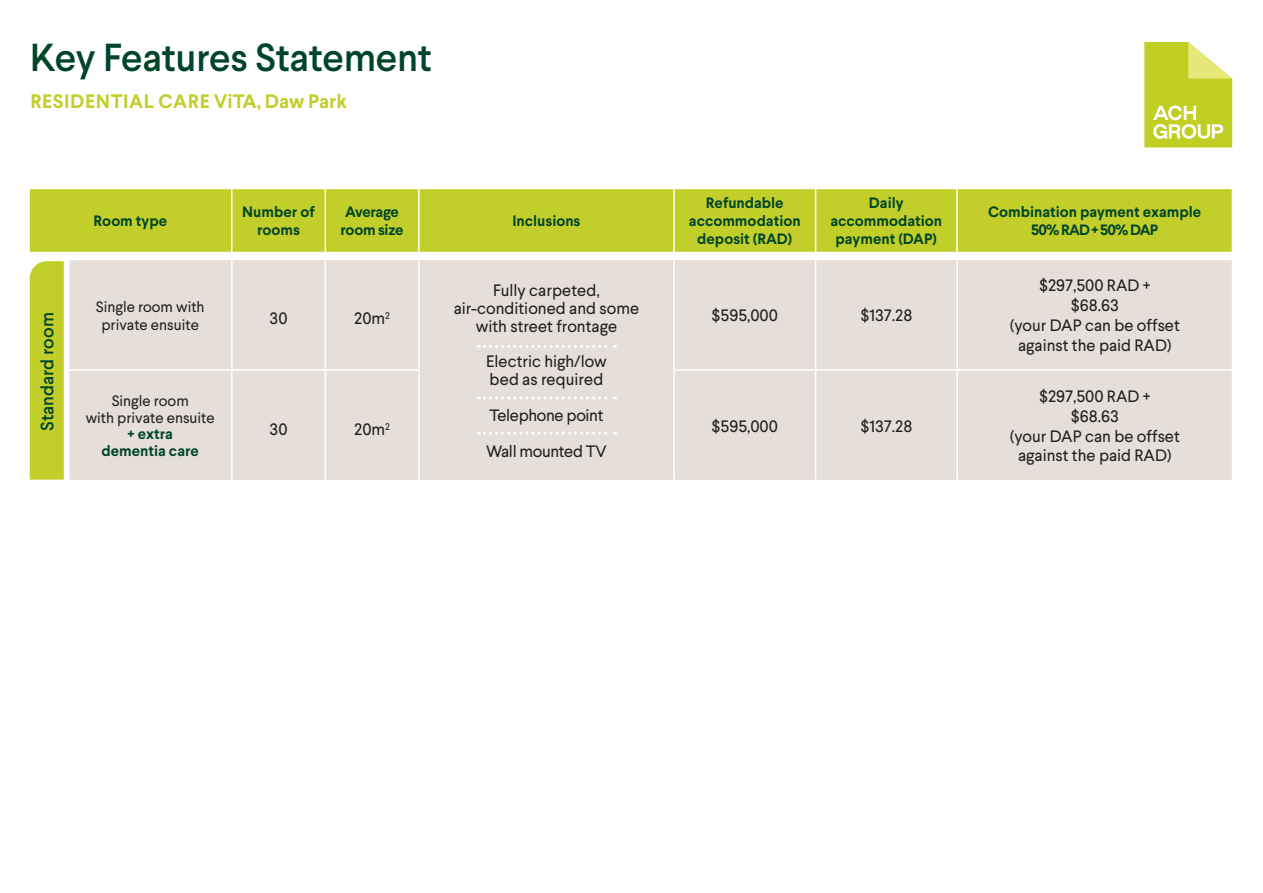
<style>
.page{position:relative;width:1263px;height:893px;background:#fff}
.page>*{position:absolute;margin:0;border:0;box-sizing:border-box;transform-origin:0 0}
.main_heading{font:500 39px "Larsseit";letter-spacing:-.01em;color:#004529}
.main_heading-2{font:700 19.5px "Larsseit";letter-spacing:.03em;color:#c2ce2a}
.t1{font:500 18px "Larsseit";color:#004529}
.t2{font:16.5px/18px "Larsseit";color:#231f20;text-align:center}
.t3{font:16.5px "Larsseit";letter-spacing:-.02em;color:#231f20}
.t4{font:700 15px/18px "Larsseit";color:#004529;text-align:center}
.t5{font:15px/16.5px "Larsseit";color:#231f20;text-align:center}
.t6{font:700 15px/18px "Larsseit";letter-spacing:-.02em;color:#004529;text-align:center}
.t7{font:700 15px "Larsseit";letter-spacing:-.05em;color:#004529}
.s1{font-weight:700;color:#004529}
</style>
<div class="page">
<div style="left:30px;top:189px;width:1202px;height:63px;background:#c2ce2a"></div>
<hr style="left:231px;top:189px;width:1px;height:63px;background:#fff">
<hr style="left:325px;top:189px;width:1px;height:63px;background:#fff">
<hr style="left:418px;top:189px;width:2px;height:63px;background:#fff">
<hr style="left:673px;top:189px;width:2px;height:63px;background:#fff">
<hr style="left:815px;top:189px;width:1px;height:63px;background:#fff">
<hr style="left:956px;top:189px;width:2px;height:63px;background:#fff">
<div style="left:69px;top:260px;width:1163px;height:220px;background:#e6ded9"></div>
<hr style="left:231px;top:260px;width:1px;height:109px;background:#fff">
<hr style="left:325px;top:260px;width:1px;height:109px;background:#fff">
<hr style="left:418px;top:260px;width:2px;height:109px;background:#fff">
<hr style="left:673px;top:260px;width:2px;height:109px;background:#fff">
<hr style="left:815px;top:260px;width:1px;height:109px;background:#fff">
<hr style="left:956px;top:260px;width:2px;height:109px;background:#fff">
<hr style="left:68px;top:369px;width:164px;height:2px;background:#fff">
<hr style="left:232px;top:369px;width:93px;height:2px;background:#fff">
<hr style="left:231px;top:371px;width:1px;height:109px;background:#fff">
<hr style="left:325px;top:369px;width:95px;height:2px;background:#fff">
<hr style="left:325px;top:371px;width:1px;height:109px;background:#fff">
<hr style="left:418px;top:371px;width:2px;height:109px;background:#fff">
<hr style="left:673px;top:369px;width:143px;height:2px;background:#fff">
<hr style="left:673px;top:371px;width:2px;height:109px;background:#fff">
<hr style="left:816px;top:369px;width:141px;height:2px;background:#fff">
<hr style="left:815px;top:371px;width:1px;height:109px;background:#fff">
<hr style="left:957px;top:369px;width:276px;height:2px;background:#fff">
<hr style="left:956px;top:371px;width:2px;height:109px;background:#fff">
<div style="left:30px;top:261px;width:34px;height:219px;background:#c2ce2a"></div>
<svg style="left:478px;top:345px;width:137px;height:3px"></svg>
<svg style="left:478px;top:396px;width:137px;height:3px"></svg>
<svg style="left:478px;top:432px;width:137px;height:3px"></svg>
<svg style="left:1144px;top:42px;width:88px;height:105px;background:#cfd851"></svg>
<p class="main_heading" style="left:30px;top:33px;width:404px">Key Features Statement</p>
<p class="main_heading-2" style="left:30px;top:88px;width:318px">RESIDENTIAL CARE ViTA, Daw Park</p>
<p class="t4" style="left:94px;top:212px;width:75px">Room type</p>
<p class="t4" style="left:242px;top:203px;width:74px">Number of rooms</p>
<p class="t6" style="left:340px;top:203px;width:65px">Average room size</p>
<p class="t4" style="left:512px;top:212px;width:70px">Inclusions</p>
<p class="t4" style="left:689px;top:194px;width:113px">Refundable accommodation deposit (RAD)</p>
<p class="t4" style="left:830px;top:194px;width:113px">Daily accommodation payment (DAP)</p>
<p class="t4" style="left:988px;top:203px;width:215px">Combination payment example</p>
<p class="t7" style="left:1031px;top:220px;width:129px">50% RAD + 50% DAP</p>
<p class="t1" style="left:36px;top:431px;width:120px;rotate:-90deg">Standard room</p>
<p class="t5" style="left:96px;top:297px;width:110px;line-height:18px">Single room with private ensuite</p>
<p class="t5" style="left:86px;top:393px;width:130px">Single room<br>with private ensuite <span class="s1">+ extra<br>dementia care</span></p>
<p class="t2" style="left:454px;top:281px;width:187px">Fully carpeted, air-conditioned and some with street frontage</p>
<p class="t2" style="left:486px;top:353px;width:122px;text-align:left">Electric high/low bed as required</p>
<p class="t3" style="left:489px;top:405px;width:116px">Telephone point</p>
<p class="t3" style="left:486px;top:441px;width:122px">Wall mounted TV</p>
<p class="t2" style="left:712px;top:306px;width:68px">$595,000</p>
<p class="t2" style="left:860px;top:306px;width:53px">$137.28</p>
<p class="t2" style="left:270px;top:310px;width:19px">30</p>
<p class="t2" style="left:354px;top:310px;width:37px">20m<sup>2</sup></p>
<p class="t2" style="left:270px;top:420px;width:19px">30</p>
<p class="t2" style="left:354px;top:420px;width:37px">20m<sup>2</sup></p>
<p class="t2" style="left:712px;top:417px;width:68px">$595,000</p>
<p class="t2" style="left:860px;top:417px;width:53px">$137.28</p>
<p class="t2" style="left:1039px;top:277px;width:113px">$297,500 RAD +</p>
<p class="t2" style="left:1071px;top:296px;width:50px">$68.63</p>
<p class="t2" style="left:1010px;top:315px;width:172px;line-height:19.8px">(your DAP can be offset against the paid RAD)</p>
<p class="t2" style="left:1039px;top:387px;width:113px">$297,500 RAD +</p>
<p class="t2" style="left:1071px;top:407px;width:50px">$68.63</p>
<p class="t2" style="left:1010px;top:426px;width:172px;line-height:19.8px">(your DAP can be offset against the paid RAD)</p>
</div>
